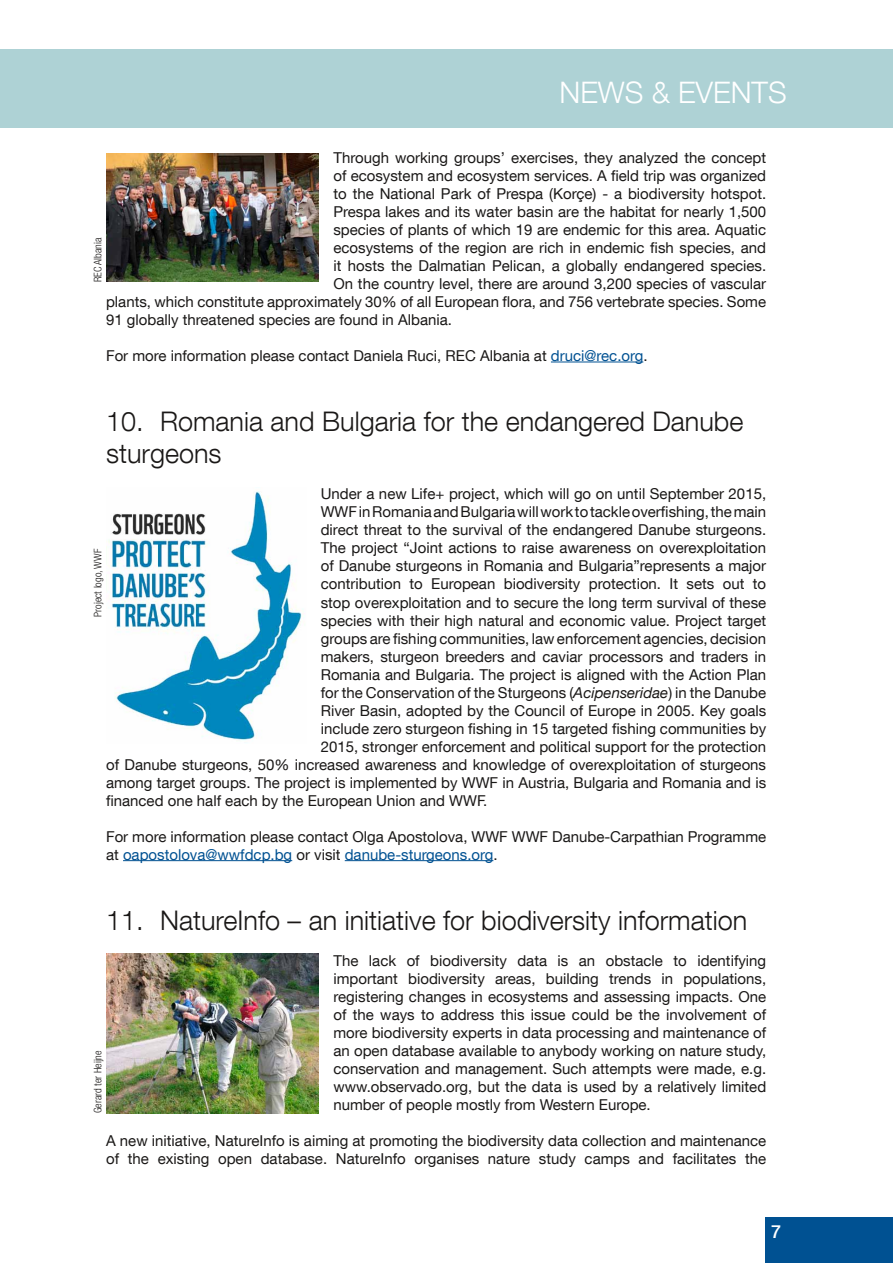
<style>
.page{position:relative;width:893px;height:1263px;background:#fff}
.page>*{position:absolute;margin:0;border:0;box-sizing:border-box;transform-origin:0 0}
.t1{font:300 29.55px "Helvetica Neue LT Com";color:#fff}
.t2{font:300 27px/32.4px "Helvetica Neue LT Com";color:#1a1817}
.t3{font:500 18px "Helvetica Neue LT Com";color:#fff}
.t4{font:15px/18px "Helvetica Neue LT Com";color:#1a1817}
.t5{font:300 condensed 10.5px "Helvetica Neue LT Com";color:#1a1817}
.s1{color:#005192}
.s2{font-style:italic}
</style>
<div class="page">
<div style="left:765px;top:1217px;width:128px;height:46px;background:#005192"></div>
<hr style="left:551px;top:362px;width:92px;height:1px;background:#005192">
<hr style="left:123px;top:860px;width:169px;height:1px;background:#005192">
<hr style="left:345px;top:860px;width:148px;height:1px;background:#005192">
<div style="left:0;top:49px;width:893px;height:78px;background:#aed2d5"></div>
<img style="left:106px;top:153px;width:213px;height:129px">
<img style="left:106px;top:491px;width:198px;height:249px">
<img style="left:106px;top:954px;width:213px;height:159px">
<h1 class="t1" style="left:559px;top:75px;width:229px">NEWS &amp; EVENTS</h1>
<p class="t4" style="left:333px;top:148px;width:434px">Through working groups’ exercises, they analyzed the concept</p>
<p class="t4" style="left:333px;top:166px;width:434px">of ecosystem and ecosystem services. A field trip was organized</p>
<p class="t4" style="left:333px;top:184px;width:434px">to the National Park of Prespa (Korçe) - a biodiversity hotspot.</p>
<p class="t4" style="left:333px;top:202px;width:434px">Prespa lakes and its water basin are the habitat for nearly 1,500</p>
<p class="t4" style="left:333px;top:220px;width:434px">species of plants of which 19 are endemic for this area. Aquatic</p>
<p class="t4" style="left:333px;top:238px;width:434px">ecosystems of the region are rich in endemic fish species, and</p>
<p class="t4" style="left:333px;top:256px;width:434px">it hosts the Dalmatian Pelican, a globally endangered species.</p>
<p class="t4" style="left:333px;top:274px;width:434px">On the country level, there are around 3,200 species of vascular</p>
<p class="t4" style="left:106px;top:292px;width:661px">plants, which constitute approximately 30% of all European flora, and 756 vertebrate species. Some</p>
<p class="t4" style="left:106px;top:310px;width:347px">91 globally threatened species are found in Albania.</p>
<p class="t4" style="left:106px;top:346px;width:543px">For more information please contact Daniela Ruci, REC Albania at <span class="s1">druci@rec.org</span>.</p>
<p class="t5" style="left:92px;top:282px;width:46px;rotate:-90deg">REC Albania</p>
<h2 class="t2" style="left:106px;top:405px;width:639px">10. Romania and Bulgaria for the endangered Danube sturgeons</h2>
<p class="t4" style="left:321px;top:485px;width:447px">Under a new Life+ project, which will go on until September 2015,</p>
<p class="t4" style="left:321px;top:503px;width:447px">WWF in Romania and Bulgaria will work to tackle overfishing, the main</p>
<p class="t4" style="left:321px;top:521px;width:447px">direct threat to the survival of the endangered Danube sturgeons.</p>
<p class="t4" style="left:321px;top:539px;width:447px">The project “Joint actions to raise awareness on overexploitation</p>
<p class="t4" style="left:321px;top:557px;width:447px">of Danube sturgeons in Romania and Bulgaria”represents a major</p>
<p class="t4" style="left:321px;top:575px;width:447px">contribution to European biodiversity protection. It sets out to</p>
<p class="t4" style="left:321px;top:593px;width:447px">stop overexploitation and to secure the long term survival of these</p>
<p class="t4" style="left:321px;top:611px;width:447px">species with their high natural and economic value. Project target</p>
<p class="t4" style="left:321px;top:629px;width:447px">groups are fishing communities, law enforcement agencies, decision</p>
<p class="t4" style="left:321px;top:647px;width:447px">makers, sturgeon breeders and caviar processors and traders in</p>
<p class="t4" style="left:321px;top:665px;width:447px">Romania and Bulgaria. The project is aligned with the Action Plan</p>
<p class="t4" style="left:321px;top:683px;width:447px">for the Conservation of the Sturgeons (<span class="s2">Acipenseridae</span>) in the Danube</p>
<p class="t4" style="left:321px;top:701px;width:447px">River Basin, adopted by the Council of Europe in 2005. Key goals</p>
<p class="t4" style="left:321px;top:719px;width:447px">include zero sturgeon fishing in 15 targeted fishing communities by</p>
<p class="t4" style="left:321px;top:737px;width:447px">2015, stronger enforcement and political support for the protection</p>
<p class="t4" style="left:106px;top:755px;width:661px">of Danube sturgeons, 50% increased awareness and knowledge of overexploitation of sturgeons</p>
<p class="t4" style="left:106px;top:773px;width:662px">among target groups. The project is implemented by WWF in Austria, Bulgaria and Romania and is</p>
<p class="t4" style="left:106px;top:791px;width:383px">financed one half each by the European Union and WWF.</p>
<p class="t4" style="left:106px;top:827px;width:662px">For more information please contact Olga Apostolova, WWF WWF Danube-Carpathian Programme at <span class="s1">oapostolova@wwfdcp.bg</span> or visit <span class="s1">danube-sturgeons.org</span>.</p>
<p class="t5" style="left:92px;top:617px;width:69px;rotate:-90deg">Project logo, WWF</p>
<h2 class="t2" style="left:106px;top:903px;width:643px">11. NatureInfo – an initiative for biodiversity information</h2>
<p class="t4" style="left:333px;top:951px;width:434px;text-align:justify">The lack of biodiversity data is an obstacle to identifying important biodiversity areas, building trends in populations, registering changes in ecosystems and assessing impacts. One of the ways to address this issue could be the involvement of more biodiversity experts in data processing and maintenance of an open database available to anybody working on nature study, conservation and management. Such attempts were made, e.g. www.observado.org, but the data is used by a relatively limited number of people mostly from Western Europe.</p>
<p class="t4" style="left:106px;top:1131px;width:662px">A new initiative, NatureInfo is aiming at promoting the biodiversity data collection and maintenance of the existing open database. NatureInfo organises nature study camps and facilitates the</p>
<p class="t5" style="left:92px;top:1113px;width:64px;rotate:-90deg">Gerard ter Heijne</p>
<p class="t3" style="left:771px;top:1220px;width:12px">7</p>
</div>
